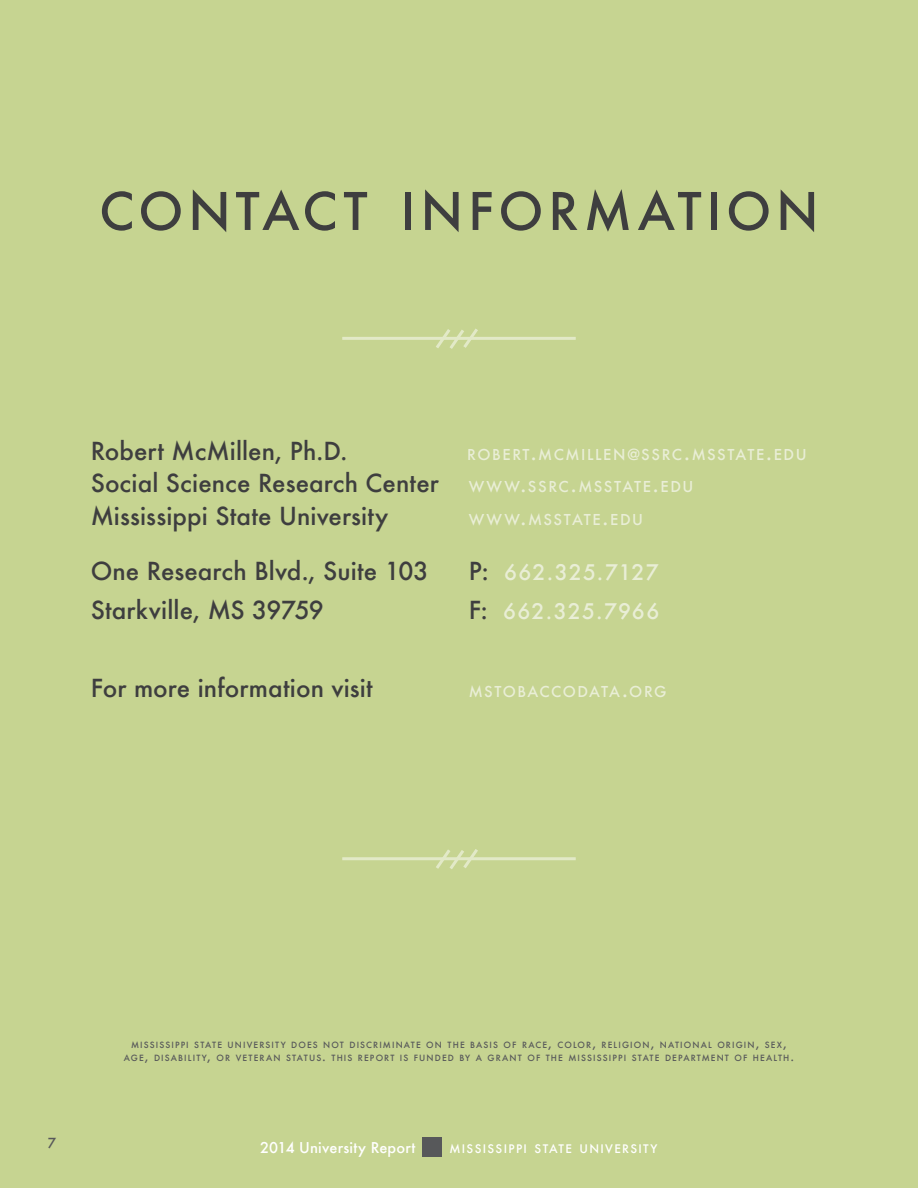
<style>
.page{position:relative;width:918px;height:1188px;background:#c6d491}
.page>*{position:absolute;margin:0;border:0;box-sizing:border-box;transform-origin:0 0}
.t1{font:500 50.4px "Futura";letter-spacing:.095em;color:#3e3e3f}
.t2{font:500 24.3px "Futura";letter-spacing:.005em;color:#3e3e3f}
.t3{font:500 21px "Futura";letter-spacing:.05em;color:#e9eed6}
.t4{font:500 14.7px "Futura";letter-spacing:.105em;color:#e9eed6}
.t5{font:500 14.55px "Futura";letter-spacing:.015em;color:#fff}
.t6{font:500 13.65px "Futura";color:#57585a}
.t7{font:500 11.55px "Futura";letter-spacing:.115em;color:#fff}
.t8{font:500 8.4px "Futura";letter-spacing:.135em;color:#57585a}
.s1{font-size:21px}
.s2{font-size:15px}
.s3{font-size:14.7px;color:#e9eed6}
.s4{font-size:21px;color:#e9eed6}
.s5{font-size:24.3px;color:#3e3e3f}
.s6{font-size:12px}
</style>
<div class="page">
<div style="left:423px;top:1137px;width:19px;height:20px;background:#57585a"></div>
<hr style="left:342px;top:337px;width:234px;height:3px;background:#fff">
<svg style="left:433px;top:328px;width:48px;height:21px"></svg>
<hr style="left:342px;top:857px;width:234px;height:3px;background:#fff">
<svg style="left:433px;top:849px;width:48px;height:20px"></svg>
<p class="t1" style="left:99px;top:177px;width:721px">CONTACT INFORMATION</p>
<p class="t2" style="left:91px;top:434px;width:258px">Robert McMillen, Ph.D.</p>
<p class="t4" style="left:467px;top:444px;width:341px">ROBERT<span class="s1">.</span>MCMILLEN<span class="s2">@</span>SSRC<span class="s1">.</span>MSSTATE<span class="s1">.</span>EDU</p>
<p class="t2" style="left:91px;top:467px;width:604px">Social Science Research Center <span class="s3">W W W</span><span class="s4">.</span><span class="s3">SSRC</span><span class="s4">.</span><span class="s3">MSSTATE</span><span class="s4">.</span><span class="s3">EDU</span></p>
<p class="t2" style="left:91px;top:499px;width:299px">Mississippi State University</p>
<p class="t4" style="left:469px;top:509px;width:176px">WWW<span class="s1">.</span>MSSTATE<span class="s1">.</span>EDU</p>
<p class="t2" style="left:91px;top:554px;width:339px">One Research Blvd., Suite 103</p>
<p class="t3" style="left:469px;top:558px;width:192px"><span class="s5">P:</span> 662.325.7127</p>
<p class="t2" style="left:91px;top:593px;width:235px">Starkville, MS 39759</p>
<p class="t3" style="left:469px;top:597px;width:192px"><span class="s5">F:</span> 662.325.7966</p>
<p class="t2" style="left:91px;top:671px;width:284px">For more information visit</p>
<p class="t4" style="left:469px;top:681px;width:199px">MSTOBACCODATA<span class="s1">.</span>ORG</p>
<p class="t6" style="left:48px;top:1134px;width:10px">7</p>
<p class="t8" style="left:131px;top:1039px;width:657px">MISSISSIPPI STATE UNIVERSITY DOES NOT DISCRIMINATE ON THE BASIS OF RACE<span class="s6">,</span> COLOR<span class="s6">,</span> RELIGION<span class="s6">,</span> NATIONAL ORIGIN<span class="s6">,</span> SEX<span class="s6">,</span></p>
<p class="t8" style="left:124px;top:1052px;width:672px">AGE<span class="s6">,</span> DISABILITY<span class="s6">,</span> OR VETERAN STATUS<span class="s6">.</span> THIS REPORT IS FUNDED BY A GRANT OF THE MISSISSIPPI STATE DEPARTMENT OF HEALTH<span class="s6">.</span></p>
<p class="t5" style="left:260px;top:1137px;width:157px">2014 University Report</p>
<p class="t7" style="left:450px;top:1140px;width:209px">MISSISSIPPI STATE UNIVERSITY</p>
</div>
